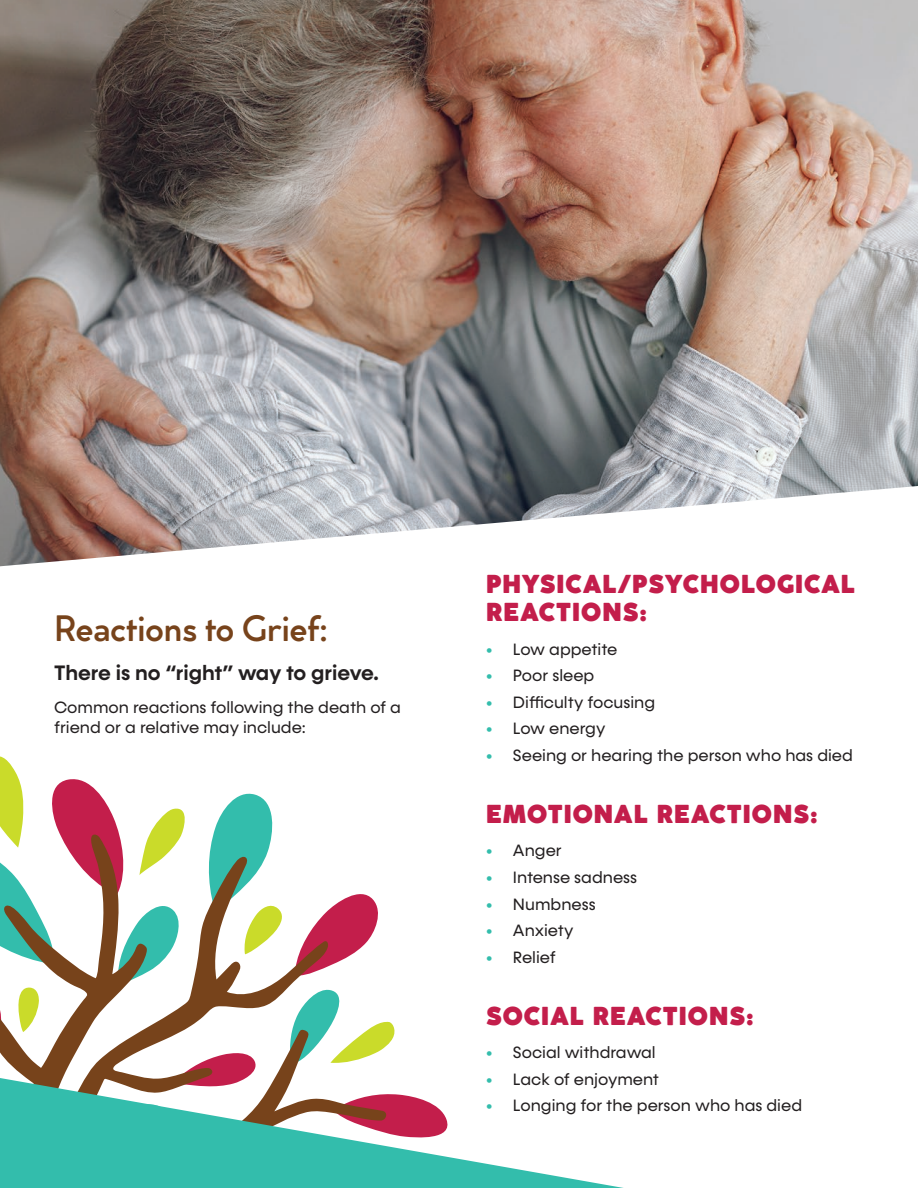
<style>
.page{position:relative;width:918px;height:1188px;background:#fff}
.page>*{position:absolute;margin:0;border:0;box-sizing:border-box;transform-origin:0 0}
.t1{font:500 36px "Cocogoose Classic";color:#77431b}
.t2{font:900 25.5px/28.5px "Cocogoose Classic";letter-spacing:.04em;color:#c31e4b}
.t3{font:600 21px "Konnect";color:#231f20}
.t4{font:16.5px/19.8px "Konnect";color:#231f20}
.s1{font-weight:900;color:#33bdac}
</style>
<div class="page">
<svg style="left:388px;top:1022px;width:7px;height:23px"></svg>
<svg style="left:0;top:756px;width:185px;height:69px"></svg>
<svg style="left:216px;top:793px;width:57px;height:32px"></svg>
<svg style="left:0;top:825px;width:388px;height:253px"></svg>
<img style="left:0;top:0;width:918px;height:566px">
<svg style="left:0;top:1078px;width:624px;height:110px"></svg>
<h1 class="t1" style="left:54px;top:602px;width:276px">Reactions to Grief:</h1>
<p class="t3" style="left:54px;top:660px;width:326px">There is no “right” way to grieve.</p>
<p class="t4" style="left:54px;top:698px;width:349px">Common reactions following the death of a friend or a relative may include:</p>
<h2 class="t2" style="left:486px;top:568px;width:371px">PHYSICAL/PSYCHOLOGICAL<br>REACTIONS:</h2>
<p class="t4" style="left:486px;top:639px;width:133px"><span class="s1">•</span> Low appetite</p>
<p class="t4" style="left:486px;top:666px;width:110px"><span class="s1">•</span> Poor sleep</p>
<p class="t4" style="left:486px;top:693px;width:171px"><span class="s1">•</span> Difficulty focusing</p>
<p class="t4" style="left:486px;top:719px;width:121px"><span class="s1">•</span> Low energy</p>
<p class="t4" style="left:486px;top:746px;width:368px"><span class="s1">•</span> Seeing or hearing the person who has died</p>
<h2 class="t2" style="left:486px;top:799px;width:333px">EMOTIONAL REACTIONS:</h2>
<p class="t4" style="left:486px;top:841px;width:77px"><span class="s1">•</span> Anger</p>
<p class="t4" style="left:486px;top:868px;width:153px"><span class="s1">•</span> Intense sadness</p>
<p class="t4" style="left:486px;top:894px;width:111px"><span class="s1">•</span> Numbness</p>
<p class="t4" style="left:486px;top:921px;width:89px"><span class="s1">•</span> Anxiety</p>
<p class="t4" style="left:486px;top:947px;width:71px"><span class="s1">•</span> Relief</p>
<h2 class="t2" style="left:486px;top:1000px;width:269px">SOCIAL REACTIONS:</h2>
<p class="t4" style="left:486px;top:1043px;width:171px"><span class="s1">•</span> Social withdrawal</p>
<p class="t4" style="left:486px;top:1069px;width:175px"><span class="s1">•</span> Lack of enjoyment</p>
<p class="t4" style="left:486px;top:1096px;width:318px"><span class="s1">•</span> Longing for the person who has died</p>
</div>
